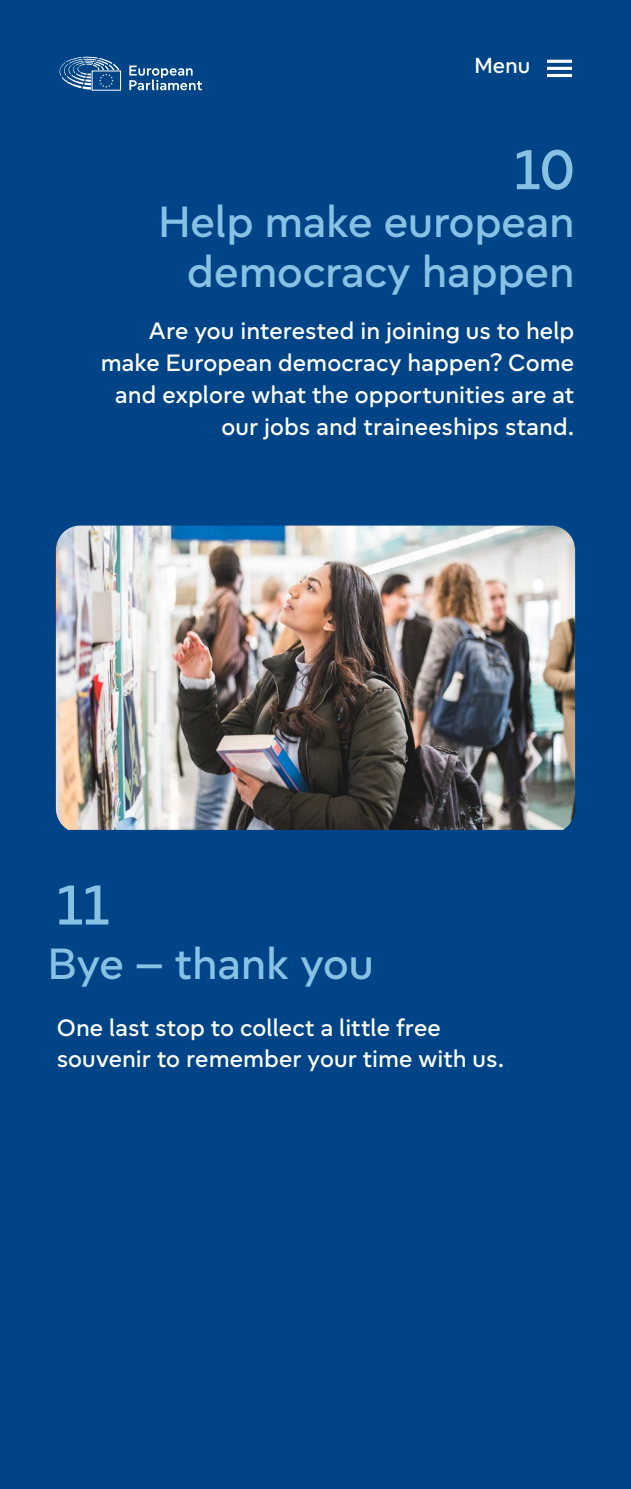
<style>
.page{position:relative;width:631px;height:1489px;background:#fff}
.page>*{position:absolute;margin:0;border:0;box-sizing:border-box;transform-origin:0 0}
.t1{font:500 60px "Europea";color:#87c2e4}
.t2{font:500 45px/50px "Europea";color:#87c2e4;text-align:right}
.t3{font:500 24.5px/31.8px "Europea";letter-spacing:.005em;color:#fff;text-align:right}
.t4{font:500 22.5px "Europea";color:#fff}
</style>
<div class="page">
<div style="left:0;top:0;width:631px;height:1488px;background:#048"></div>
<hr style="left:547px;top:60px;width:25px;height:3px;background:#fff">
<hr style="left:547px;top:67px;width:25px;height:3px;background:#fff">
<hr style="left:547px;top:74px;width:25px;height:3px;background:#fff">
<div style="left:92px;top:71px;width:29px;height:19px;border:1px solid #fff"></div>
<svg style="left:59px;top:56px;width:60px;height:34px"></svg>
<svg style="left:129px;top:66px;width:73px;height:24px"></svg>
<img style="left:56px;top:525px;width:519px;height:304px">
<p class="t4" style="left:474px;top:49px;width:57px">Menu</p>
<p class="t1" style="left:514px;top:126px;width:61px">10</p>
<p class="t2" style="left:158px;top:193px;width:417px">Help make european democracy happen</p>
<p class="t3" style="left:101px;top:313px;width:475px">Are you interested in joining us to help make European democracy happen? Come and explore what the opportunities are at our jobs and traineeships stand.</p>
<p class="t1" style="left:57px;top:861px;width:54px">11</p>
<p class="t2" style="left:48px;top:935px;width:327px">Bye – thank you</p>
<p class="t3" style="left:57px;top:1009px;width:449px;text-align:left">One last stop to collect a little free souvenir to remember your time with us.</p>
</div>
